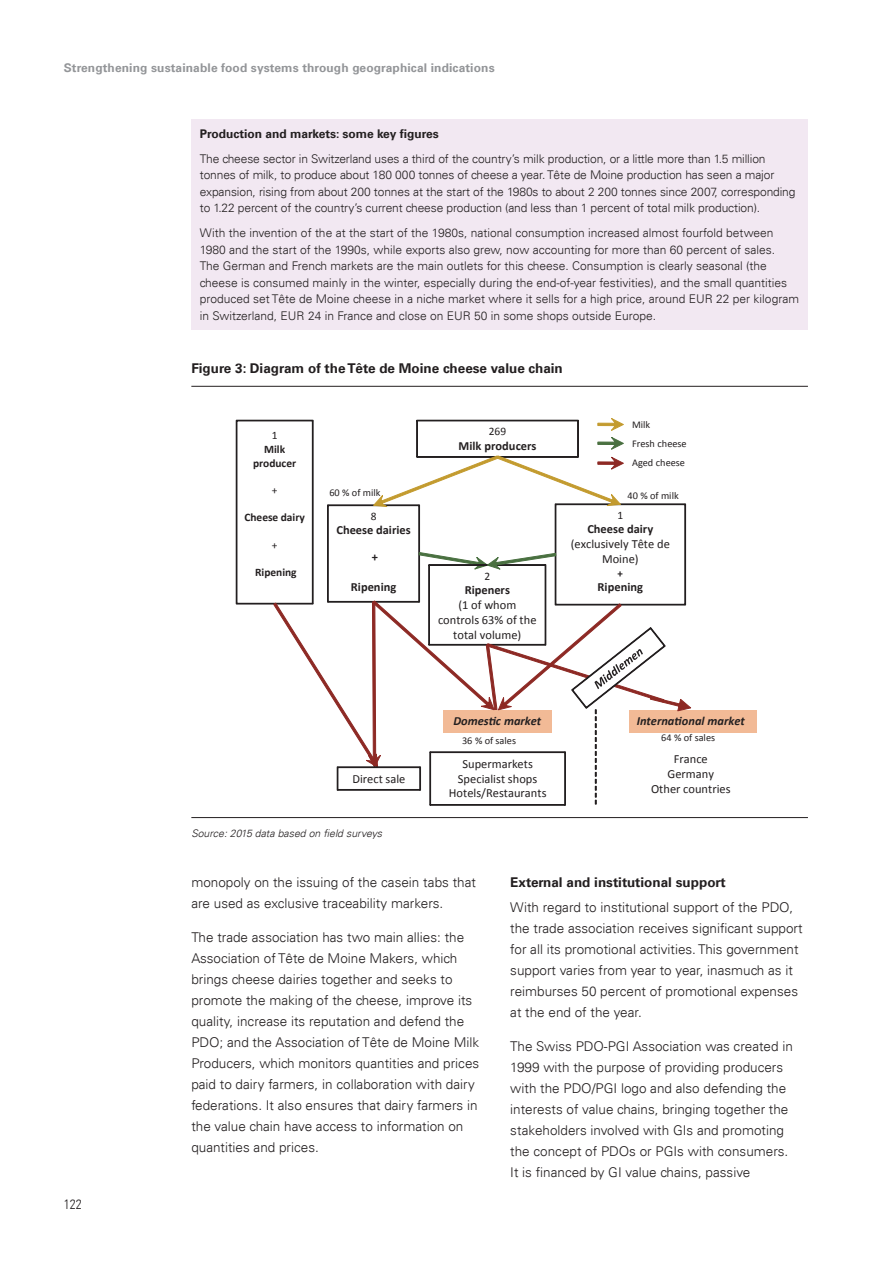
<style>
.page{position:relative;width:893px;height:1263px;background:#fff}
.page>*{position:absolute;margin:0;border:0;box-sizing:border-box;transform-origin:0 0}
.t1{font:300 13.5px/21px "Univers LT";color:#231f20}
.t2{font:700 13.5px "Univers LT";color:#231f20}
.t3{font:300 condensed 13.5px "Univers LT";color:#231f20}
.t4{font:12.45px/14.9px "Calibri";color:#231f20;text-align:center}
.t5{font:700 12.45px/26.7px "Calibri";letter-spacing:.005em;color:#231f20;text-align:center}
.t6{font:italic 700 12.45px "Calibri";color:#231f20}
.t7{font:300 12px/16.5px "Univers LT";color:#231f20}
.t8{font:700 12px "Univers LT";letter-spacing:.01em;color:#939598}
.t9{font:700 12px "Univers LT";color:#231f20}
.t10{font:700 11.4px/13.6px "Calibri";letter-spacing:-.005em;color:#231f20;text-align:center}
.t11{font:11.4px "Calibri";color:#231f20}
.t12{font:700 10.95px "Calibri";color:#231f20}
.t13{font:italic 300 10.5px "Univers LT";color:#231f20}
.t14{font:10.35px "Calibri";color:#231f20}
</style>
<div class="page">
<hr style="left:191px;top:386px;width:617px;height:1px;background:#231f20">
<hr style="left:191px;top:817px;width:617px;height:1px;background:#231f20">
<div style="left:629px;top:710px;width:127px;height:22px;background:#f2ba96"></div>
<svg style="left:236px;top:418px;width:510px;height:387px"></svg>
<div style="left:191px;top:119px;width:617px;height:211px;background:#f2e8f2"></div>
<p class="t8" style="left:64px;top:61px;width:432px">Strengthening sustainable food systems through geographical indications</p>
<p class="t9" style="left:200px;top:127px;width:240px">Production and markets: some key figures</p>
<p class="t7" style="left:200px;top:150px;width:597px">The cheese sector in Switzerland uses a third of the country’s milk production, or a little more than 1.5 million tonnes of milk, to produce about 180 000 tonnes of cheese a year. Tête de Moine production has seen a major expansion, rising from about 200 tonnes at the start of the 1980s to about 2 200 tonnes since 2007, corresponding to 1.22 percent of the country’s current cheese production (and less than 1 percent of total milk production).</p>
<p class="t7" style="left:200px;top:225px;width:601px">With the invention of the at the start of the 1980s, national consumption increased almost fourfold between 1980 and the start of the 1990s, while exports also grew, now accounting for more than 60 percent of sales.<br>The German and French markets are the main outlets for this cheese. Consumption is clearly seasonal (the cheese is consumed mainly in the winter, especially during the end-of-year festivities), and the small quantities produced set Tête de Moine cheese in a niche market where it sells for a high price, around EUR 22 per kilogram in Switzerland, EUR 24 in France and close on EUR 50 in some shops outside Europe.</p>
<p class="t2" style="left:191px;top:361px;width:373px">Figure 3: Diagram of the Tête de Moine cheese value chain</p>
<p class="t11" style="left:272px;top:428px;width:7px">1</p>
<p class="t10" style="left:253px;top:442px;width:45px">Milk producer</p>
<p class="t11" style="left:272px;top:483px;width:7px">+</p>
<p class="t10" style="left:244px;top:510px;width:62px">Cheese dairy</p>
<p class="t11" style="left:272px;top:537px;width:7px">+</p>
<p class="t10" style="left:255px;top:565px;width:43px">Ripening</p>
<p class="t14" style="left:329px;top:486px;width:53px">60 % of milk</p>
<p class="t11" style="left:371px;top:509px;width:7px">8</p>
<p class="t5" style="left:336px;top:517px;width:76px">Cheese dairies +</p>
<p class="t5" style="left:351px;top:573px;width:47px">Ripening</p>
<p class="t11" style="left:489px;top:424px;width:19px">269</p>
<p class="t5" style="left:459px;top:432px;width:79px">Milk producers</p>
<p class="t11" style="left:484px;top:568px;width:7px">2</p>
<p class="t5" style="left:465px;top:577px;width:47px">Ripeners</p>
<p class="t4" style="left:438px;top:597px;width:100px">(1 of whom controls 63% of the total volume)</p>
<p class="t14" style="left:632px;top:418px;width:20px">Milk</p>
<p class="t14" style="left:632px;top:456px;width:54px">Aged cheese</p>
<p class="t14" style="left:628px;top:489px;width:53px">40 % of milk</p>
<p class="t14" style="left:632px;top:437px;width:56px">Fresh cheese</p>
<p class="t11" style="left:617px;top:508px;width:7px">1</p>
<p class="t5" style="left:587px;top:516px;width:67px">Cheese dairy</p>
<p class="t4" style="left:571px;top:537px;width:101px">(exclusively Tête de<br>Moine)</p>
<p class="t12" style="left:618px;top:566px;width:7px">+</p>
<p class="t5" style="left:598px;top:574px;width:47px">Ripening</p>
<p class="t4" style="left:352px;top:771px;width:55px">Direct sale</p>
<p class="t13" style="left:191px;top:827px;width:192px">Source: 2015 data based on field surveys</p>
<p class="t6" style="left:453px;top:713px;width:89px">Domestic market</p>
<p class="t14" style="left:462px;top:734px;width:55px">36 % of sales</p>
<p class="t4" style="left:449px;top:756px;width:99px">Supermarkets<br>Specialist shops<br>Hotels/Restaurants</p>
<p class="t6" style="left:637px;top:713px;width:110px">International market</p>
<p class="t14" style="left:661px;top:731px;width:55px">64 % of sales</p>
<p class="t4" style="left:651px;top:751px;width:81px">France<br>Germany<br>Other countries</p>
<p class="t3" style="left:64px;top:1196px;width:19px">122</p>
<p class="t1" style="left:191px;top:871px;width:286px">monopoly on the issuing of the casein tabs that are used as exclusive traceability markers.</p>
<p class="t1" style="left:191px;top:926px;width:289px">The trade association has two main allies: the Association of Tête de Moine Makers, which brings cheese dairies together and seeks to promote the making of the cheese, improve its quality, increase its reputation and defend the PDO; and the Association of Tête de Moine Milk Producers, which monitors quantities and prices paid to dairy farmers, in collaboration with dairy federations. It also ensures that dairy farmers in the value chain have access to information on quantities and prices.</p>
<p class="t2" style="left:510px;top:874px;width:217px">External and institutional support</p>
<p class="t1" style="left:510px;top:897px;width:294px">With regard to institutional support of the PDO, the trade association receives significant support for all its promotional activities. This government support varies from year to year, inasmuch as it reimburses 50 percent of promotional expenses at the end of the year.</p>
<p class="t1" style="left:510px;top:1036px;width:284px">The Swiss PDO-PGI Association was created in 1999 with the purpose of providing producers with the PDO/PGI logo and also defending the interests of value chains, bringing together the stakeholders involved with GIs and promoting the concept of PDOs or PGIs with consumers.<br>It is financed by GI value chains, passive</p>
</div>
